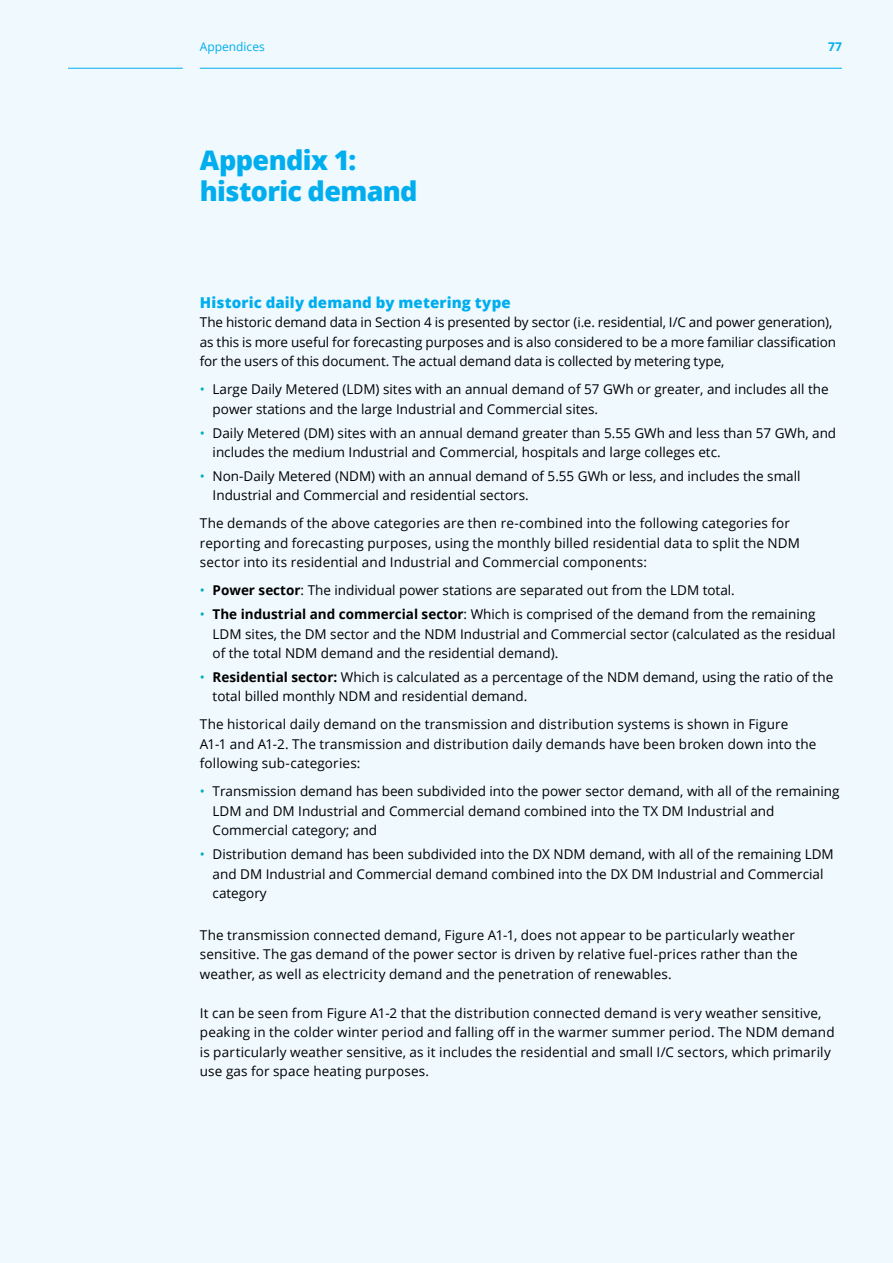
<style>
.page{position:relative;width:893px;height:1263px;background:#eff9fe}
.page>*{position:absolute;margin:0;border:0;box-sizing:border-box;transform-origin:0 0}
.t1{font:800 27px/31.5px "Open Sans";letter-spacing:-.025em;color:#00aeef}
.t2{font:800 15px "Open Sans";letter-spacing:.01em;color:#00aeef}
.t3{font:13.5px/19.5px "Open Sans";color:#000}
.t4{font:12px "Open Sans";color:#00aeef}
.t5{font:700 12px "Open Sans";color:#00aeef}
.s1{color:#00adbd}
.s2{font-weight:700}
</style>
<div class="page">
<hr style="left:200px;top:68px;width:642px;height:1px;background:#00aeef">
<hr style="left:68px;top:68px;width:115px;height:1px;background:#00aeef">
<p class="t4" style="left:200px;top:39px;width:66px">Appendices</p>
<p class="t5" style="left:828px;top:38px;width:15px">77</p>
<h1 class="t1" style="left:200px;top:143px;width:219px">Appendix 1: historic demand</h1>
<p class="t2" style="left:200px;top:291px;width:312px">Historic daily demand by metering type</p>
<p class="t3" style="left:200px;top:312px;width:638px">The historic demand data in Section 4 is presented by sector (i.e. residential, I/C and power generation), as this is more useful for forecasting purposes and is also considered to be a more familiar classification for the users of this document. The actual demand data is collected by metering type,</p>
<p class="t3" style="left:213px;top:379px;width:618px;text-indent:-13px"><span class="s1">•</span> Large Daily Metered (LDM) sites with an annual demand of 57 GWh or greater, and includes all the power stations and the large Industrial and Commercial sites.</p>
<p class="t3" style="left:213px;top:423px;width:625px;text-indent:-13px"><span class="s1">•</span> Daily Metered (DM) sites with an annual demand greater than 5.55 GWh and less than 57 GWh, and includes the medium Industrial and Commercial, hospitals and large colleges etc.</p>
<p class="t3" style="left:213px;top:466px;width:589px;text-indent:-13px"><span class="s1">•</span> Non-Daily Metered (NDM) with an annual demand of 5.55 GWh or less, and includes the small<br>Industrial and Commercial and residential sectors.</p>
<p class="t3" style="left:200px;top:513px;width:602px">The demands of the above categories are then re-combined into the following categories for reporting and forecasting purposes, using the monthly billed residential data to split the NDM sector into its residential and Industrial and Commercial components:</p>
<p class="t3" style="left:200px;top:580px;width:536px"><span class="s1">•</span> <span class="s2">Power sector</span>: The individual power stations are separated out from the LDM total.</p>
<p class="t3" style="left:213px;top:604px;width:624px;text-indent:-13px"><span class="s1">•</span> <span class="s2">The industrial and commercial sector</span>: Which is comprised of the demand from the remaining<br>LDM sites, the DM sector and the NDM Industrial and Commercial sector (calculated as the residual of the total NDM demand and the residential demand).</p>
<p class="t3" style="left:213px;top:667px;width:622px;text-indent:-13px"><span class="s1">•</span> <span class="s2">Residential sector:</span> Which is calculated as a percentage of the NDM demand, using the ratio of the total billed monthly NDM and residential demand.</p>
<p class="t3" style="left:200px;top:714px;width:618px">The historical daily demand on the transmission and distribution systems is shown in Figure<br>A1-1 and A1-2. The transmission and distribution daily demands have been broken down into the following sub-categories:</p>
<p class="t3" style="left:213px;top:781px;width:629px;text-indent:-13px"><span class="s1">•</span> Transmission demand has been subdivided into the power sector demand, with all of the remaining<br>LDM and DM Industrial and Commercial demand combined into the TX DM Industrial and<br>Commercial category; and</p>
<p class="t3" style="left:213px;top:844px;width:623px;text-indent:-13px"><span class="s1">•</span> Distribution demand has been subdivided into the DX NDM demand, with all of the remaining LDM and DM Industrial and Commercial demand combined into the DX DM Industrial and Commercial category</p>
<p class="t3" style="left:200px;top:925px;width:599px">The transmission connected demand, Figure A1-1, does not appear to be particularly weather sensitive. The gas demand of the power sector is driven by relative fuel-prices rather than the weather, as well as electricity demand and the penetration of renewables.</p>
<p class="t3" style="left:200px;top:1003px;width:636px">It can be seen from Figure A1-2 that the distribution connected demand is very weather sensitive, peaking in the colder winter period and falling off in the warmer summer period. The NDM demand is particularly weather sensitive, as it includes the residential and small I/C sectors, which primarily use gas for space heating purposes.</p>
</div>
